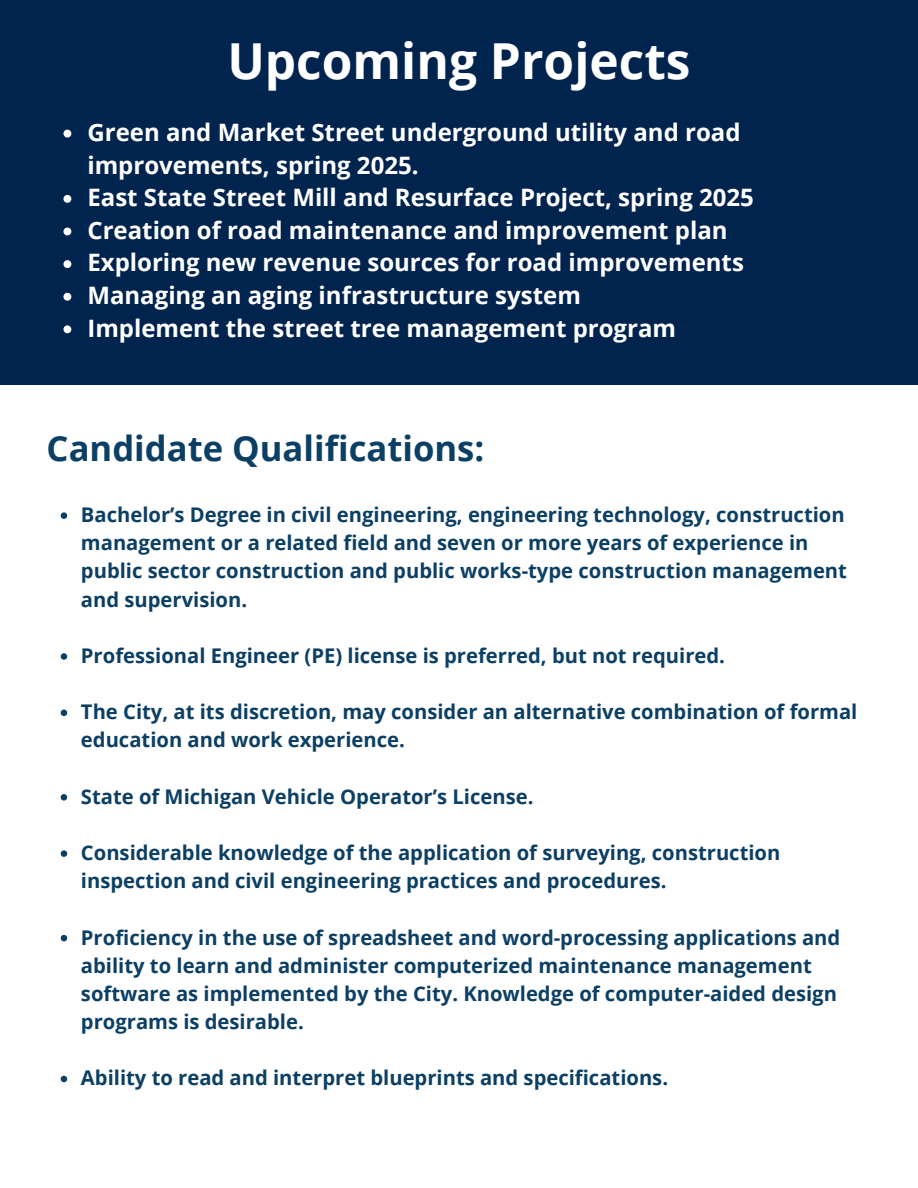
<style>
.page{position:relative;width:918px;height:1188px;background:#fff}
.page>*{position:absolute;margin:0;border:0;box-sizing:border-box;transform-origin:0 0}
.t1{font:700 49.65px "Open Sans";color:#fff}
.t2{font:700 34.65px "Open Sans";color:#0c3f64}
.t3{font:700 24px/32.7px "Open Sans";color:#fff}
.t4{font:700 20.25px/28.2px "Open Sans";color:#0c3f64}
</style>
<div class="page">
<div style="left:0;top:0;width:918px;height:384px;background:#00244e"></div>
<svg style="left:63px;top:130px;width:8px;height:8px"></svg>
<svg style="left:63px;top:195px;width:8px;height:8px"></svg>
<svg style="left:63px;top:228px;width:8px;height:7px"></svg>
<svg style="left:63px;top:260px;width:8px;height:8px"></svg>
<svg style="left:63px;top:293px;width:8px;height:8px"></svg>
<svg style="left:63px;top:325px;width:8px;height:8px"></svg>
<svg style="left:61px;top:512px;width:6px;height:7px"></svg>
<svg style="left:61px;top:653px;width:6px;height:7px"></svg>
<svg style="left:61px;top:710px;width:6px;height:6px"></svg>
<svg style="left:61px;top:794px;width:6px;height:7px"></svg>
<svg style="left:61px;top:850px;width:6px;height:7px"></svg>
<svg style="left:61px;top:935px;width:6px;height:6px"></svg>
<svg style="left:61px;top:1076px;width:6px;height:6px"></svg>
<h1 class="t1" style="left:227px;top:26px;width:465px">Upcoming Projects</h1>
<p class="t3" style="left:87px;top:115px;width:655px">Green and Market Street underground utility and road improvements, spring 2025.</p>
<p class="t3" style="left:87px;top:181px;width:668px">East State Street Mill and Resurface Project, spring 2025</p>
<p class="t3" style="left:87px;top:213px;width:642px">Creation of road maintenance and improvement plan</p>
<p class="t3" style="left:87px;top:246px;width:658px">Exploring new revenue sources for road improvements</p>
<p class="t3" style="left:87px;top:278px;width:495px">Managing an aging infrastructure system</p>
<p class="t3" style="left:87px;top:311px;width:590px">Implement the street tree management program</p>
<h2 class="t2" style="left:47px;top:424px;width:439px">Candidate Qualifications:</h2>
<p class="t4" style="left:81px;top:500px;width:768px">Bachelor’s Degree in civil engineering, engineering technology, construction management or a related field and seven or more years of experience in public sector construction and public works-type construction management and supervision.</p>
<p class="t4" style="left:81px;top:641px;width:646px">Professional Engineer (PE) license is preferred, but not required.</p>
<p class="t4" style="left:81px;top:697px;width:778px">The City, at its discretion, may consider an alternative combination of formal education and work experience.</p>
<p class="t4" style="left:81px;top:782px;width:454px">State of Michigan Vehicle Operator’s License.</p>
<p class="t4" style="left:81px;top:838px;width:701px">Considerable knowledge of the application of surveying, construction inspection and civil engineering practices and procedures.</p>
<p class="t4" style="left:81px;top:923px;width:761px">Proficiency in the use of spreadsheet and word-processing applications and ability to learn and administer computerized maintenance management software as implemented by the City. Knowledge of computer-aided design programs is desirable.</p>
<p class="t4" style="left:81px;top:1064px;width:589px">Ability to read and interpret blueprints and specifications.</p>
</div>
